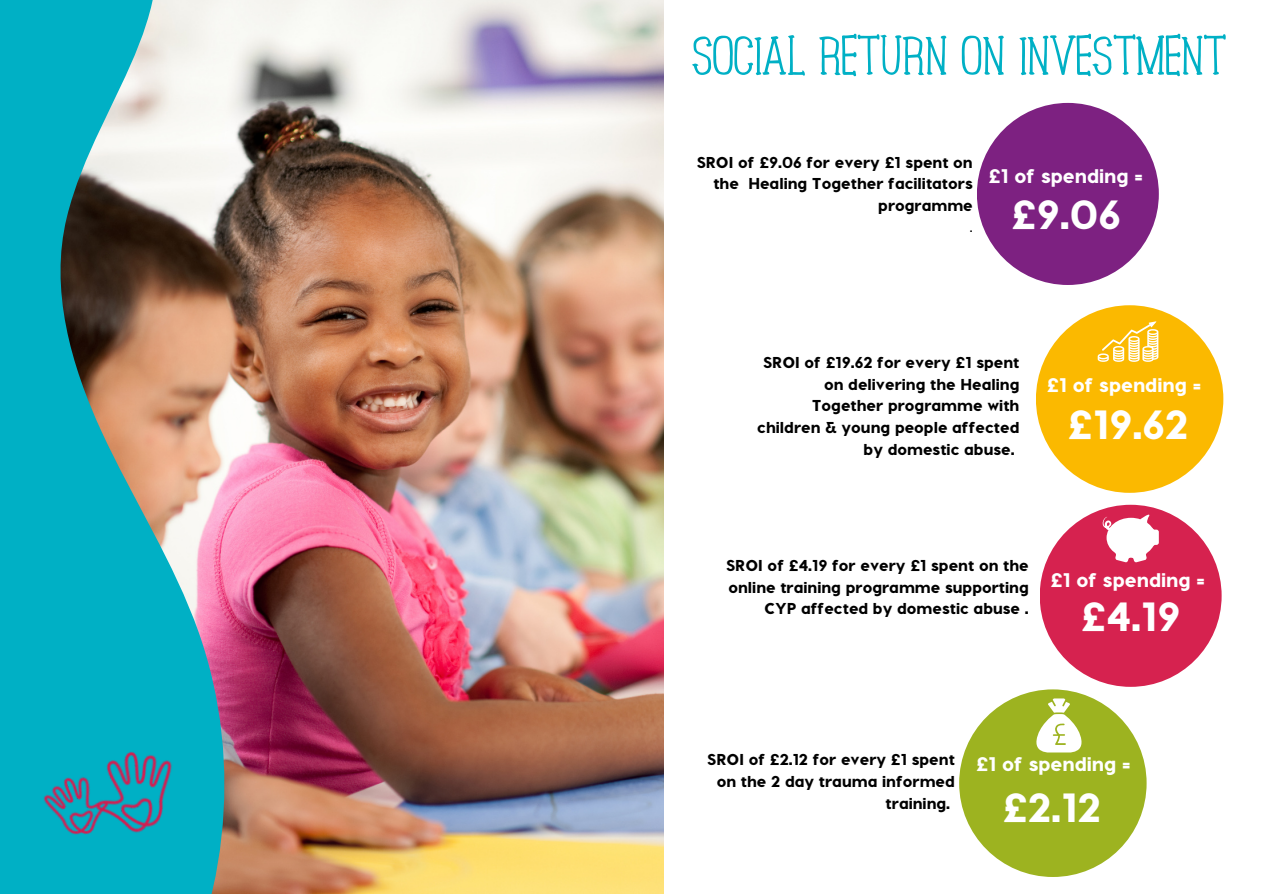
<style>
.page{position:relative;width:1263px;height:894px;background:#fff}
.page>*{position:absolute;margin:0;border:0;box-sizing:border-box;transform-origin:0 0}
.t1{font:63px "Hepburns Type";color:#00b0c5}
.t2{font:800 40.65px "Visby CF";color:#fff}
.t3{font:800 19.65px "Visby CF";color:#fff}
.t4{font:800 15.75px/21.6px "Visby CF";color:#000;text-align:right}
.t5{font:600 15.75px "Visby CF";color:#000}
</style>
<div class="page">
<div style="left:1036px;top:305px;width:187px;height:187px;background:#fbb900;border-radius:50%"></div>
<svg style="left:1098px;top:321px;width:60px;height:41px"></svg>
<div style="left:1040px;top:504px;width:182px;height:182px;background:#d6224f;border-radius:50%"></div>
<div style="left:959px;top:689px;width:188px;height:187px;background:#9db320;border-radius:50%"></div>
<svg style="left:1103px;top:514px;width:56px;height:48px"></svg>
<svg style="left:1036px;top:698px;width:46px;height:54px"></svg>
<div style="left:977px;top:103px;width:182px;height:182px;background:#7d2181;border-radius:50%"></div>
<img style="left:0;top:0;width:664px;height:893px">
<img style="left:23px;top:711px;width:177px;height:162px">
<p class="t1" style="left:692px;top:27px;width:536px">SOCIAL RETURN ON INVESTMENT</p>
<p class="t4" style="left:697px;top:151px;width:278px">SROI of £9.06 for every £1 spent on the Healing Together facilitators programme</p>
<p class="t5" style="left:970px;top:216px;width:4px">.</p>
<p class="t3" style="left:988px;top:163px;width:156px">£1 of spending =</p>
<p class="t2" style="left:1011px;top:188px;width:111px">£9.06</p>
<p class="t4" style="left:763px;top:351px;width:258px">SROI of £19.62 for every £1 spent</p>
<p class="t4" style="left:824px;top:372px;width:197px">on delivering the Healing</p>
<p class="t4" style="left:812px;top:394px;width:209px">Together programme with</p>
<p class="t4" style="left:757px;top:416px;width:264px">children &amp; young people affected</p>
<p class="t4" style="left:864px;top:437px;width:153px">by domestic abuse.</p>
<p class="t3" style="left:1047px;top:372px;width:156px">£1 of spending =</p>
<p class="t2" style="left:1068px;top:398px;width:122px">£19.62</p>
<p class="t4" style="left:726px;top:553px;width:304px">SROI of £4.19 for every £1 spent on the online training programme supporting<br>CYP affected by domestic abuse .</p>
<p class="t3" style="left:1050px;top:567px;width:156px">£1 of spending =</p>
<p class="t2" style="left:1081px;top:589px;width:101px">£4.19</p>
<p class="t4" style="left:707px;top:747px;width:249px">SROI of £2.12 for every £1 spent</p>
<p class="t4" style="left:717px;top:769px;width:240px">on the 2 day trauma informed</p>
<p class="t4" style="left:886px;top:791px;width:66px">training.</p>
<p class="t3" style="left:976px;top:751px;width:156px">£1 of spending =</p>
<p class="t2" style="left:1002px;top:781px;width:100px">£2.12</p>
</div>
